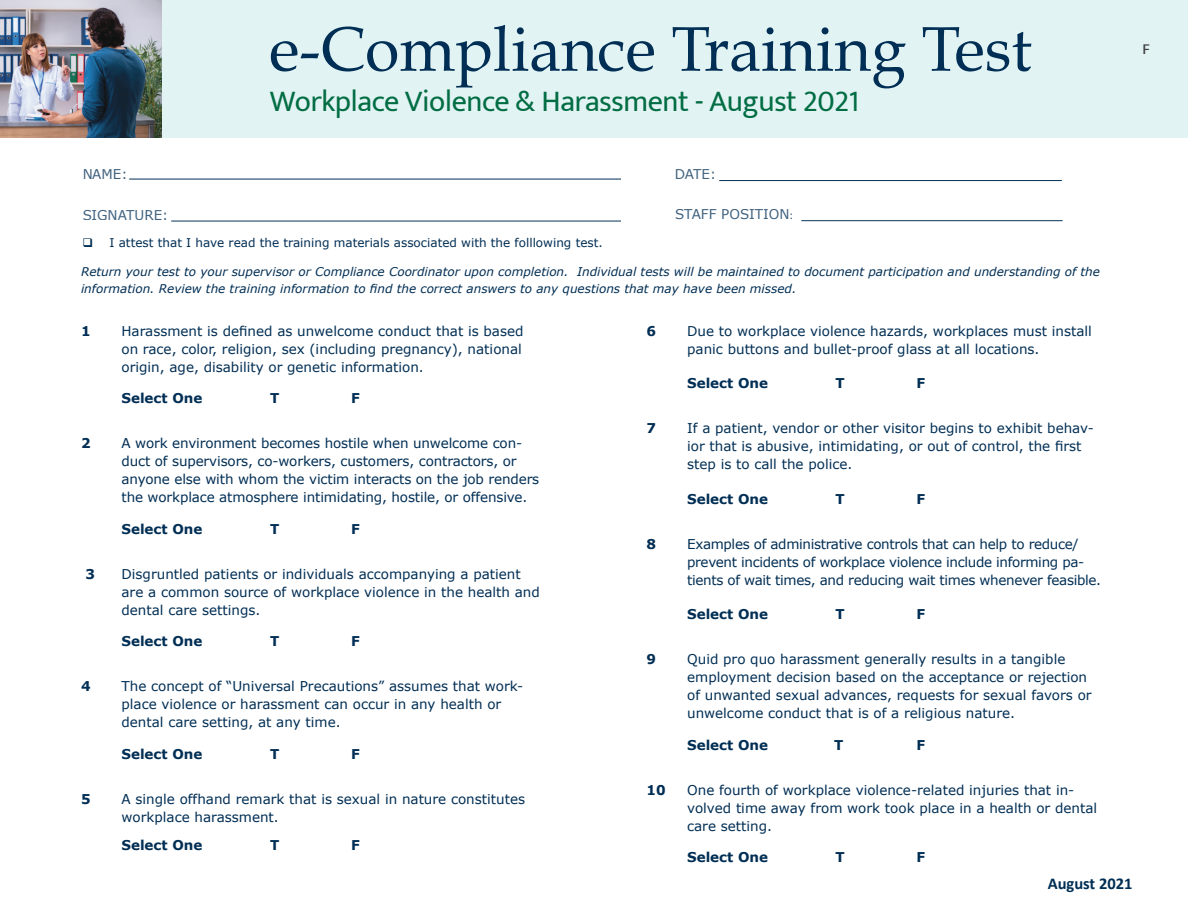
<style>
.page{position:relative;width:1188px;height:918px;background:#fff}
.page>*{position:absolute;margin:0;border:0;box-sizing:border-box;transform-origin:0 0}
.t1{font:63px "Book Antiqua";color:#002e54}
.t2{font:30px "Mukta Vaani";letter-spacing:-.01em;color:#016d43}
.t3{font:700 16.5px "Calibri";color:#002e54}
.t4{font:500 15px "Mukta Vaani";color:#3e3e3f}
.t5{font:13.5px/18px "Verdana";color:#002e54}
.t6{font:13.5px/18px "Verdana";letter-spacing:-.025em;color:#002e54}
.t7{font:700 13.5px "Verdana";color:#002e54}
.t8{font:italic 12px/16.5px "Verdana";color:#002e54}
.t9{font:12px "Verdana";color:#002e54}
.s1{font-family:"Minion Pro"}
</style>
<div class="page">
<div style="left:0;top:0;width:1188px;height:137px;background:#e2f3f4"></div>
<hr style="left:129px;top:179px;width:492px;height:1px;background:#002e54">
<hr style="left:719px;top:180px;width:343px;height:1px;background:#002e54">
<hr style="left:171px;top:221px;width:450px;height:1px;background:#002e54">
<hr style="left:801px;top:220px;width:262px;height:1px;background:#002e54">
<img style="left:0;top:1px;width:162px;height:136px">
<h1 class="t1" style="left:269px;top:10px;width:764px">e-Compliance Training Test</h1>
<h2 class="t2" style="left:270px;top:83px;width:591px">Workplace Violence &amp; Harassment - August 2021</h2>
<p class="t4" style="left:1143px;top:40px;width:9px">F</p>
<p class="t5" style="left:82px;top:166px;width:47px">NAME:</p>
<p class="t5" style="left:674px;top:166px;width:43px">DATE:</p>
<p class="t5" style="left:82px;top:206px;width:88px">SIGNATURE:</p>
<p class="t5" style="left:675px;top:206px;width:119px">STAFF POSITION<span class="s1">:</span></p>
<p class="t9" style="left:110px;top:235px;width:495px">I attest that I have read the training materials associated with the folllowing test.</p>
<p class="t8" style="left:81px;top:264px;width:1021px">Return your test to your supervisor or Compliance Coordinator upon completion. Individual tests will be maintained to document participation and understanding of the information. Review the training information to find the correct answers to any questions that may have been missed.</p>
<p class="t7" style="left:81px;top:322px;width:11px">1</p>
<p class="t5" style="left:122px;top:322px;width:404px">Harassment is defined as unwelcome conduct that is based on race, color, religion, sex (including pregnancy), national origin, age, disability or genetic information.</p>
<p class="t7" style="left:122px;top:390px;width:82px">Select One</p>
<p class="t7" style="left:270px;top:390px;width:11px">T</p>
<p class="t7" style="left:351px;top:390px;width:10px">F</p>
<p class="t7" style="left:81px;top:435px;width:11px">2</p>
<p class="t5" style="left:122px;top:435px;width:419px">A work environment becomes hostile when unwelcome con&shy;duct of supervisors, co-workers, customers, contractors, or anyone else with whom the victim interacts on the job renders the workplace atmosphere intimidating, hostile, or offensive.</p>
<p class="t7" style="left:122px;top:520px;width:82px">Select One</p>
<p class="t7" style="left:270px;top:520px;width:11px">T</p>
<p class="t7" style="left:351px;top:520px;width:10px">F</p>
<p class="t7" style="left:86px;top:565px;width:11px">3</p>
<p class="t5" style="left:122px;top:565px;width:420px">Disgruntled patients or individuals accompanying a patient are a common source of workplace violence in the health and dental care settings.</p>
<p class="t7" style="left:122px;top:633px;width:82px">Select One</p>
<p class="t7" style="left:270px;top:633px;width:11px">T</p>
<p class="t7" style="left:351px;top:633px;width:10px">F</p>
<p class="t7" style="left:81px;top:678px;width:11px">4</p>
<p class="t5" style="left:122px;top:678px;width:403px">The concept of “Universal Precautions” assumes that work&shy;place violence or harassment can occur in any health or dental care setting, at any time.</p>
<p class="t7" style="left:122px;top:745px;width:82px">Select One</p>
<p class="t7" style="left:270px;top:745px;width:11px">T</p>
<p class="t7" style="left:351px;top:745px;width:10px">F</p>
<p class="t7" style="left:81px;top:790px;width:11px">5</p>
<p class="t5" style="left:122px;top:790px;width:405px">A single offhand remark that is sexual in nature constitutes workplace harassment.</p>
<p class="t7" style="left:122px;top:837px;width:82px">Select One</p>
<p class="t7" style="left:270px;top:837px;width:11px">T</p>
<p class="t7" style="left:351px;top:837px;width:10px">F</p>
<p class="t7" style="left:647px;top:322px;width:11px">6</p>
<p class="t5" style="left:687px;top:322px;width:406px">Due to workplace violence hazards, workplaces must install panic buttons and bullet-proof glass at all locations.</p>
<p class="t7" style="left:687px;top:375px;width:82px">Select One</p>
<p class="t7" style="left:836px;top:375px;width:11px">T</p>
<p class="t7" style="left:917px;top:375px;width:10px">F</p>
<p class="t7" style="left:647px;top:420px;width:11px">7</p>
<p class="t5" style="left:687px;top:420px;width:408px">If a patient, vendor or other visitor begins to exhibit behav&shy;ior that is abusive, intimidating, or out of control, the first step is to call the police.</p>
<p class="t7" style="left:687px;top:490px;width:82px">Select One</p>
<p class="t7" style="left:836px;top:490px;width:11px">T</p>
<p class="t7" style="left:917px;top:490px;width:10px">F</p>
<p class="t7" style="left:647px;top:535px;width:11px">8</p>
<p class="t6" style="left:687px;top:535px;width:415px">Examples of administrative controls that can help to reduce/ prevent incidents of workplace violence include informing pa&shy;tients of wait times, and reducing wait times whenever feasible.</p>
<p class="t7" style="left:687px;top:606px;width:82px">Select One</p>
<p class="t7" style="left:836px;top:606px;width:11px">T</p>
<p class="t7" style="left:917px;top:606px;width:10px">F</p>
<p class="t7" style="left:647px;top:651px;width:11px">9</p>
<p class="t5" style="left:687px;top:651px;width:406px">Quid pro quo harassment generally results in a tangible employment decision based on the acceptance or rejection of unwanted sexual advances, requests for sexual favors or unwelcome conduct that is of a religious nature.</p>
<p class="t7" style="left:687px;top:736px;width:82px">Select One</p>
<p class="t7" style="left:834px;top:736px;width:11px">T</p>
<p class="t7" style="left:917px;top:736px;width:10px">F</p>
<p class="t7" style="left:647px;top:781px;width:21px">10</p>
<p class="t5" style="left:687px;top:781px;width:412px">One fourth of workplace violence-related injuries that in&shy;volved time away from work took place in a health or dental care setting.</p>
<p class="t7" style="left:687px;top:849px;width:82px">Select One</p>
<p class="t7" style="left:836px;top:849px;width:11px">T</p>
<p class="t7" style="left:917px;top:849px;width:10px">F</p>
<p class="t3" style="left:1048px;top:873px;width:86px">August 2021</p>
</div>
